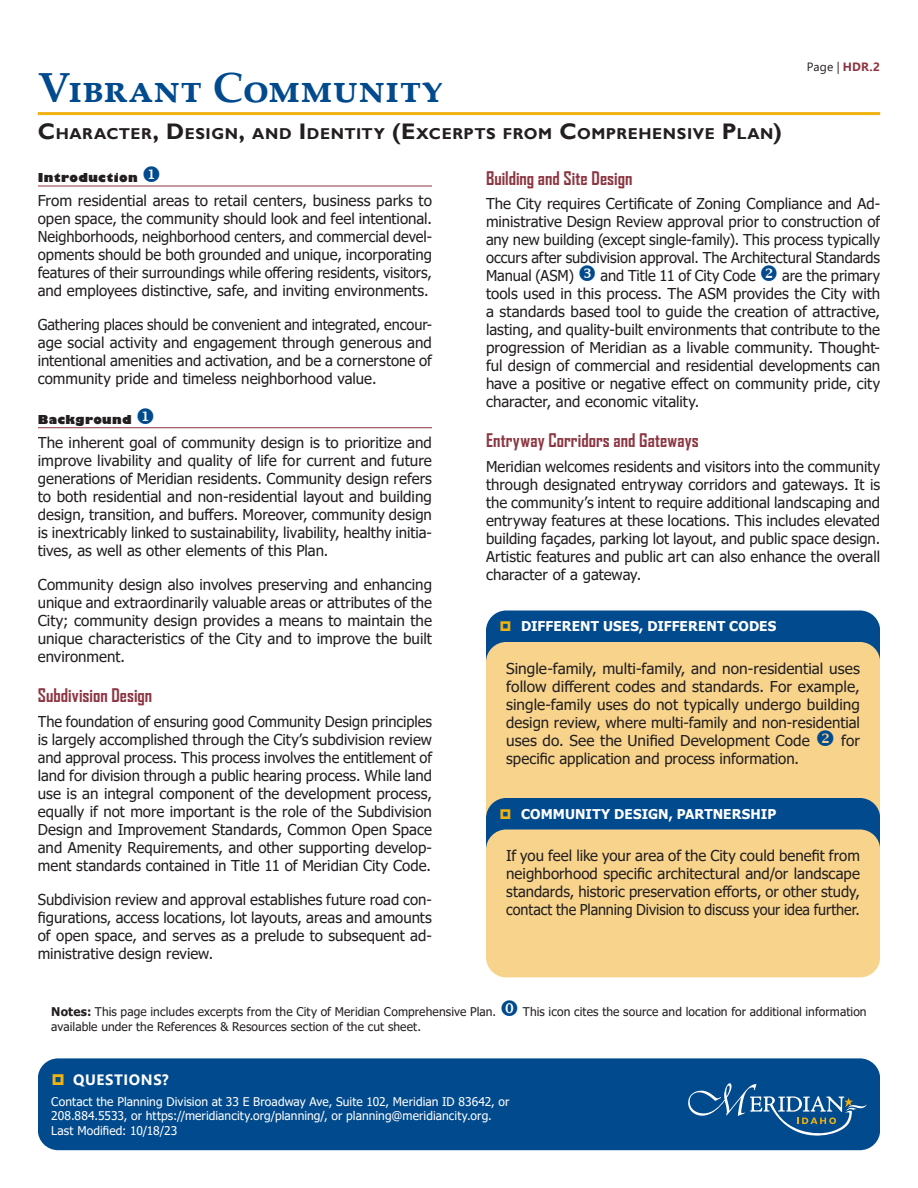
<style>
.page{position:relative;width:918px;height:1188px;background:#fff}
.page>*{position:absolute;margin:0;border:0;box-sizing:border-box;transform-origin:0 0}
.t1{font:700 42px "Palatino Linotype";letter-spacing:.005em;color:#004a8d}
.t2{font:700 18px "Agency FB";color:#8c3642}
.t3{font:700 15.75px "Gill Sans";letter-spacing:.035em;color:#231f20}
.t4{font:15px/18px "Tahoma";color:#231f20;text-align:justify}
.t5{font:700 15px "Segoe UI";letter-spacing:.04em;color:#fff}
.t6{font:700 13.5px "Tahoma";letter-spacing:.01em;color:#fff}
.t7{font:12px/14.4px "Tahoma";letter-spacing:.01em;color:#231f20}
.t8{font:12px/14.4px "Tahoma";letter-spacing:.005em;color:#fff}
.t9{font:800 12px "Gill Sans";letter-spacing:.03em;color:#231f20}
.t10{font:12px "Segoe UI";color:#231f20}
.s1{font-size:22.5px;color:#fff}
.s2{color:#fff}
.s3{font-weight:700;color:#8c3642}
.s4{color:#004a8d}
.s5{font-weight:700}
</style>
<div class="page">
<hr style="left:38px;top:186px;width:394px;height:1px;background:#8c3642">
<hr style="left:38px;top:427px;width:394px;height:1px;background:#8c3642">
<div style="left:486px;top:610px;width:394px;height:103px;background:#004a8d;border-radius:20px"></div>
<div style="left:486px;top:642px;width:394px;height:189px;background:#f7d38c;border-radius:20px"></div>
<div style="left:486px;top:798px;width:394px;height:103px;background:#004a8d;border-radius:20px"></div>
<div style="left:486px;top:829px;width:394px;height:148px;background:#f7d38c;border-radius:20px"></div>
<div style="left:38px;top:1058px;width:842px;height:92px;background:#004a8d;border-radius:20px"></div>
<svg style="left:688px;top:1083px;width:179px;height:53px"></svg>
<hr style="left:38px;top:112px;width:842px;height:3px;background:#efb211">
<h1 class="t1" style="left:38px;top:58px;width:406px">VIBRANT COMMUNITY</h1>
<p class="t3" style="left:38px;top:125px;width:746px"><span class="s1">C</span>HARACTER<span class="s1">, D</span><span class="s2">ESIGN</span><span class="s1">,</span> <span class="s2">AND</span> <span class="s1">I</span>DENTITY <span class="s1">(E</span>XCERPTS <span class="s2">FROM</span> <span class="s1">C</span>OMPREHENSIVE <span class="s1">P</span><span class="s2">LAN</span><span class="s1">)</span></p>
<p class="t10" style="left:807px;top:56px;width:75px">Page | <span class="s3">HDR.2</span></p>
<p class="t9" style="left:38px;top:170px;width:125px">Introduction <span class="s4">◆</span></p>
<p class="t4" style="left:38px;top:192px;width:396px">From residential areas to retail centers, business parks to open space, the community should look and feel intentional.<br>Neighborhoods, neighborhood centers, and commercial devel&shy;opments should be both grounded and unique, incorporating features of their surroundings while offering residents, visitors, and employees distinctive, safe, and inviting environments.</p>
<p class="t4" style="left:38px;top:317px;width:396px">Gathering places should be convenient and integrated, encour&shy;age social activity and engagement through generous and intentional amenities and activation, and be a cornerstone of community pride and timeless neighborhood value.</p>
<p class="t9" style="left:38px;top:412px;width:119px">Background <span class="s4">◆</span></p>
<p class="t4" style="left:38px;top:434px;width:396px">The inherent goal of community design is to prioritize and improve livability and quality of life for current and future generations of Meridian residents. Community design refers to both residential and non-residential layout and building design, transition, and buffers. Moreover, community design is inextricably linked to sustainability, livability, healthy initia&shy;tives, as well as other elements of this Plan.</p>
<p class="t4" style="left:38px;top:576px;width:396px">Community design also involves preserving and enhancing unique and extraordinarily valuable areas or attributes of the City; community design provides a means to maintain the unique characteristics of the City and to improve the built environment.</p>
<p class="t2" style="left:38px;top:684px;width:116px">Subdivision Design</p>
<p class="t4" style="left:38px;top:713px;width:396px">The foundation of ensuring good Community Design principles is largely accomplished through the City’s subdivision review and approval process. This process involves the entitlement of land for division through a public hearing process. While land use is an integral component of the development process, equally if not more important is the role of the Subdivision Design and Improvement Standards, Common Open Space and Amenity Requirements, and other supporting develop&shy;ment standards contained in Title 11 of Meridian City Code.</p>
<p class="t4" style="left:38px;top:891px;width:396px">Subdivision review and approval establishes future road con&shy;figurations, access locations, lot layouts, areas and amounts of open space, and serves as a prelude to subsequent ad&shy;ministrative design review.</p>
<p class="t2" style="left:486px;top:167px;width:148px">Building and Site Design</p>
<p class="t4" style="left:486px;top:196px;width:396px">The City requires Certificate of Zoning Compliance and Ad&shy;ministrative Design Review approval prior to construction of any new building (except single-family). This process typically occurs after subdivision approval. The Architectural Standards Manual (ASM)</p>
<p class="t4" style="left:486px;top:268px;width:396px;text-indent:114px">and Title 11 of City Code <span class="s4">❖</span> are the primary tools used in this process. The ASM provides the City with a standards based tool to guide the creation of attractive, lasting, and quality-built environments that contribute to the progression of Meridian as a livable community. Thought&shy;ful design of commercial and residential developments can have a positive or negative effect on community pride, city character, and economic vitality.</p>
<p class="t2" style="left:486px;top:429px;width:214px">Entryway Corridors and Gateways</p>
<p class="t4" style="left:486px;top:458px;width:396px">Meridian welcomes residents and visitors into the community through designated entryway corridors and gateways. It is the community’s intent to require additional landscaping and entryway features at these locations. This includes elevated building façades, parking lot layout, and public space design.<br>Artistic features and public art can also enhance the overall character of a gateway.</p>
<p class="t6" style="left:521px;top:617px;width:257px">DIFFERENT USES, DIFFERENT CODES</p>
<p class="t4" style="left:506px;top:660px;width:355px">Single-family, multi-family, and non-residential uses follow different codes and standards. For example, single-family uses do not typically undergo building design review, where multi-family and non-residential uses do. See the Unified Development Code <span class="s4">❖</span> for specific application and process information.</p>
<p class="t6" style="left:521px;top:804px;width:257px">COMMUNITY DESIGN, PARTNERSHIP</p>
<p class="t4" style="left:506px;top:848px;width:355px">If you feel like your area of the City could benefit from neighborhood specific architectural and/or landscape standards, historic preservation efforts, or other study, contact the Planning Division to discuss your idea further.</p>
<p class="t7" style="left:51px;top:1006px;width:817px"><span class="s5">Notes:</span> This page includes excerpts from the City of Meridian Comprehensive Plan. <span class="s4">▼</span> This icon cites the source and location for additional information available under the References &amp; Resources section of the cut sheet.</p>
<p class="t5" style="left:73px;top:1065px;width:97px">QUESTIONS?</p>
<p class="t8" style="left:51px;top:1095px;width:460px">Contact the Planning Division at 33 E Broadway Ave, Suite 102, Meridian ID 83642, or<br>208.884.5533, or https://meridiancity.org/planning/, or planning@meridiancity.org.<br>Last Modified: 10/18/23</p>
</div>
